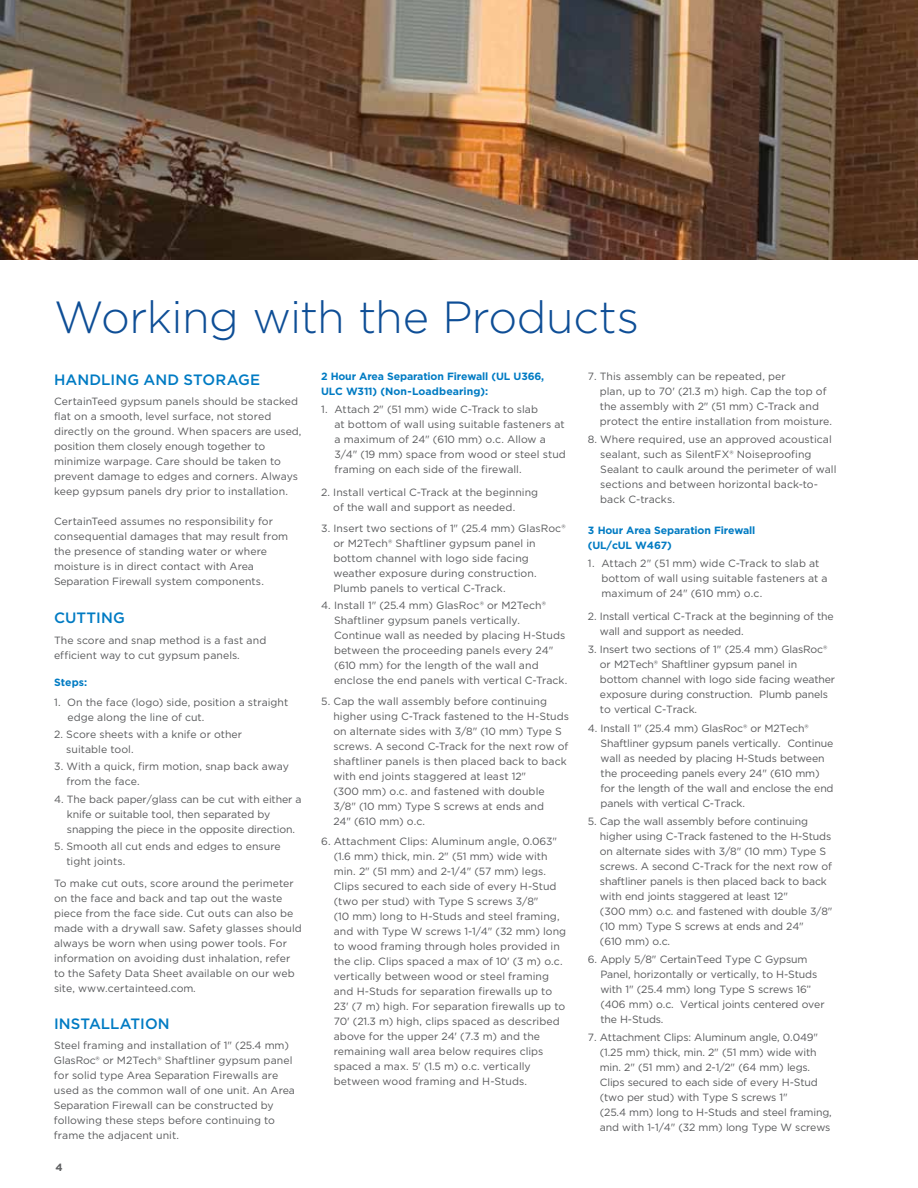
<style>
.page{position:relative;width:918px;height:1188px;background:#fff}
.page>*{position:absolute;margin:0;border:0;box-sizing:border-box;transform-origin:0 0}
.t1{font:300 45px "Gotham";letter-spacing:-.015em;color:#0e4e96}
.t2{font:500 15px "Gotham";letter-spacing:.005em;color:#007bc3}
.t3{font:10.5px/15px "Gotham";color:#58595b}
.t4{font:700 10.5px/15px "Gotham";letter-spacing:-.015em;color:#007bc3}
.t5{font:700 10.5px "Gotham";color:#5f6062}
</style>
<div class="page">
<img style="left:0;top:0;width:918px;height:259px">
<h1 class="t1" style="left:54px;top:288px;width:587px">Working with the Products</h1>
<h2 class="t2" style="left:54px;top:370px;width:208px">HANDLING AND STORAGE</h2>
<p class="t3" style="left:54px;top:394px;width:249px">CertainTeed gypsum panels should be stacked flat on a smooth, level surface, not stored directly on the ground. When spacers are used, position them closely enough together to minimize warpage. Care should be taken to prevent damage to edges and corners. Always keep gypsum panels dry prior to installation.</p>
<p class="t3" style="left:54px;top:514px;width:236px">CertainTeed assumes no responsibility for consequential damages that may result from the presence of standing water or where moisture is in direct contact with Area Separation Firewall system components.</p>
<h2 class="t2" style="left:54px;top:607px;width:72px">CUTTING</h2>
<p class="t3" style="left:54px;top:632px;width:214px;line-height:15.6px">The score and snap method is a fast and efficient way to cut gypsum panels.</p>
<p class="t4" style="left:54px;top:674px;width:35px">Steps:</p>
<p class="t3" style="left:68px;top:695px;width:222px;text-indent:-14px">1. On the face (logo) side, position a straight edge along the line of cut.</p>
<p class="t3" style="left:66px;top:727px;width:177px;text-indent:-12px">2. Score sheets with a knife or other suitable tool.</p>
<p class="t3" style="left:66px;top:759px;width:224px;text-indent:-12px">3. With a quick, firm motion, snap back away from the face.</p>
<p class="t3" style="left:67px;top:791px;width:236px;text-indent:-13px">4. The back paper/glass can be cut with either a knife or suitable tool, then separated by snapping the piece in the opposite direction.</p>
<p class="t3" style="left:66px;top:838px;width:216px;text-indent:-12px">5. Smooth all cut ends and edges to ensure tight joints.</p>
<p class="t3" style="left:54px;top:876px;width:249px">To make cut outs, score around the perimeter on the face and back and tap out the waste piece from the face side. Cut outs can also be made with a drywall saw. Safety glasses should always be worn when using power tools. For information on avoiding dust inhalation, refer to the Safety Data Sheet available on our web site, www.certainteed.com.</p>
<h2 class="t2" style="left:54px;top:1014px;width:117px">INSTALLATION</h2>
<p class="t3" style="left:54px;top:1038px;width:242px">Steel framing and installation of 1" (25.4 mm)<br>GlasRoc® or M2Tech® Shaftliner gypsum panel for solid type Area Separation Firewalls are used as the common wall of one unit. An Area Separation Firewall can be constructed by following these steps before continuing to frame the adjacent unit.</p>
<p class="t4" style="left:321px;top:369px;width:225px">2 Hour Area Separation Firewall (UL U366,<br>ULC W311) (Non-Loadbearing):</p>
<p class="t3" style="left:335px;top:402px;width:233px;text-indent:-14px">1. Attach 2" (51 mm) wide C-Track to slab<br>at bottom of wall using suitable fasteners at a maximum of 24" (610 mm) o.c. Allow a 3/4" (19 mm) space from wood or steel stud framing on each side of the firewall.</p>
<p class="t3" style="left:333px;top:485px;width:206px;text-indent:-12px">2. Install vertical C-Track at the beginning of the wall and support as needed.</p>
<p class="t3" style="left:333px;top:520px;width:234px;text-indent:-12px">3. Insert two sections of 1" (25.4 mm) GlasRoc® or M2Tech® Shaftliner gypsum panel in bottom channel with logo side facing weather exposure during construction.<br>Plumb panels to vertical C-Track.</p>
<p class="t3" style="left:334px;top:598px;width:235px;text-indent:-13px">4. Install 1" (25.4 mm) GlasRoc® or M2Tech® Shaftliner gypsum panels vertically.<br>Continue wall as needed by placing H-Studs between the proceeding panels every 24" (610 mm) for the length of the wall and enclose the end panels with vertical C-Track.</p>
<p class="t3" style="left:333px;top:693px;width:237px;text-indent:-12px">5. Cap the wall assembly before continuing higher using C-Track fastened to the H-Studs on alternate sides with 3/8" (10 mm) Type S screws. A second C-Track for the next row of shaftliner panels is then placed back to back with end joints staggered at least 12"<br>(300 mm) o.c. and fastened with double 3/8" (10 mm) Type S screws at ends and<br>24" (610 mm) o.c.</p>
<p class="t3" style="left:334px;top:834px;width:234px;text-indent:-13px">6. Attachment Clips: Aluminum angle, 0.063" (1.6 mm) thick, min. 2" (51 mm) wide with min. 2" (51 mm) and 2-1/4" (57 mm) legs.<br>Clips secured to each side of every H-Stud (two per stud) with Type S screws 3/8"<br>(10 mm) long to H-Studs and steel framing, and with Type W screws 1-1/4" (32 mm) long to wood framing through holes provided in the clip. Clips spaced a max of 10' (3 m) o.c. vertically between wood or steel framing and H-Studs for separation firewalls up to 23' (7 m) high. For separation firewalls up to 70' (21.3 m) high, clips spaced as described above for the upper 24' (7.3 m) and the remaining wall area below requires clips spaced a max. 5' (1.5 m) o.c. vertically between wood framing and H-Studs.</p>
<p class="t3" style="left:600px;top:369px;width:234px;text-indent:-12px">7. This assembly can be repeated, per<br>plan, up to 70' (21.3 m) high. Cap the top of the assembly with 2" (51 mm) C-Track and protect the entire installation from moisture.</p>
<p class="t3" style="left:600px;top:431px;width:238px;text-indent:-12px">8. Where required, use an approved acoustical sealant, such as SilentFX® Noiseproofing Sealant to caulk around the perimeter of wall sections and between horizontal back-to&shy;back C-tracks.</p>
<p class="t4" style="left:588px;top:522px;width:169px">3 Hour Area Separation Firewall (UL/cUL W467)</p>
<p class="t3" style="left:602px;top:556px;width:228px;text-indent:-14px">1. Attach 2" (51 mm) wide C-Track to slab at bottom of wall using suitable fasteners at a maximum of 24" (610 mm) o.c.</p>
<p class="t3" style="left:600px;top:609px;width:235px;text-indent:-12px">2. Install vertical C-Track at the beginning of the wall and support as needed.</p>
<p class="t3" style="left:600px;top:642px;width:237px;text-indent:-12px">3. Insert two sections of 1" (25.4 mm) GlasRoc® or M2Tech® Shaftliner gypsum panel in bottom channel with logo side facing weather exposure during construction. Plumb panels to vertical C-Track.</p>
<p class="t3" style="left:601px;top:720px;width:235px;text-indent:-13px">4. Install 1" (25.4 mm) GlasRoc® or M2Tech® Shaftliner gypsum panels vertically. Continue wall as needed by placing H-Studs between the proceeding panels every 24" (610 mm) for the length of the wall and enclose the end panels with vertical C-Track.</p>
<p class="t3" style="left:600px;top:813px;width:234px;text-indent:-12px">5. Cap the wall assembly before continuing higher using C-Track fastened to the H-Studs on alternate sides with 3/8" (10 mm) Type S screws. A second C-Track for the next row of shaftliner panels is then placed back to back with end joints staggered at least 12"<br>(300 mm) o.c. and fastened with double 3/8" (10 mm) Type S screws at ends and 24"<br>(610 mm) o.c.</p>
<p class="t3" style="left:600px;top:952px;width:226px;text-indent:-12px">6. Apply 5/8" CertainTeed Type C Gypsum Panel, horizontally or vertically, to H-Studs with 1" (25.4 mm) long Type S screws 16” (406 mm) o.c. Vertical joints centered over the H-Studs.</p>
<p class="t3" style="left:600px;top:1030px;width:233px;text-indent:-12px">7. Attachment Clips: Aluminum angle, 0.049" (1.25 mm) thick, min. 2" (51 mm) wide with min. 2" (51 mm) and 2-1/2" (64 mm) legs.<br>Clips secured to each side of every H-Stud (two per stud) with Type S screws 1"<br>(25.4 mm) long to H-Studs and steel framing, and with 1-1/4" (32 mm) long Type W screws</p>
<p class="t5" style="left:55px;top:1160px;width:9px">4</p>
</div>
